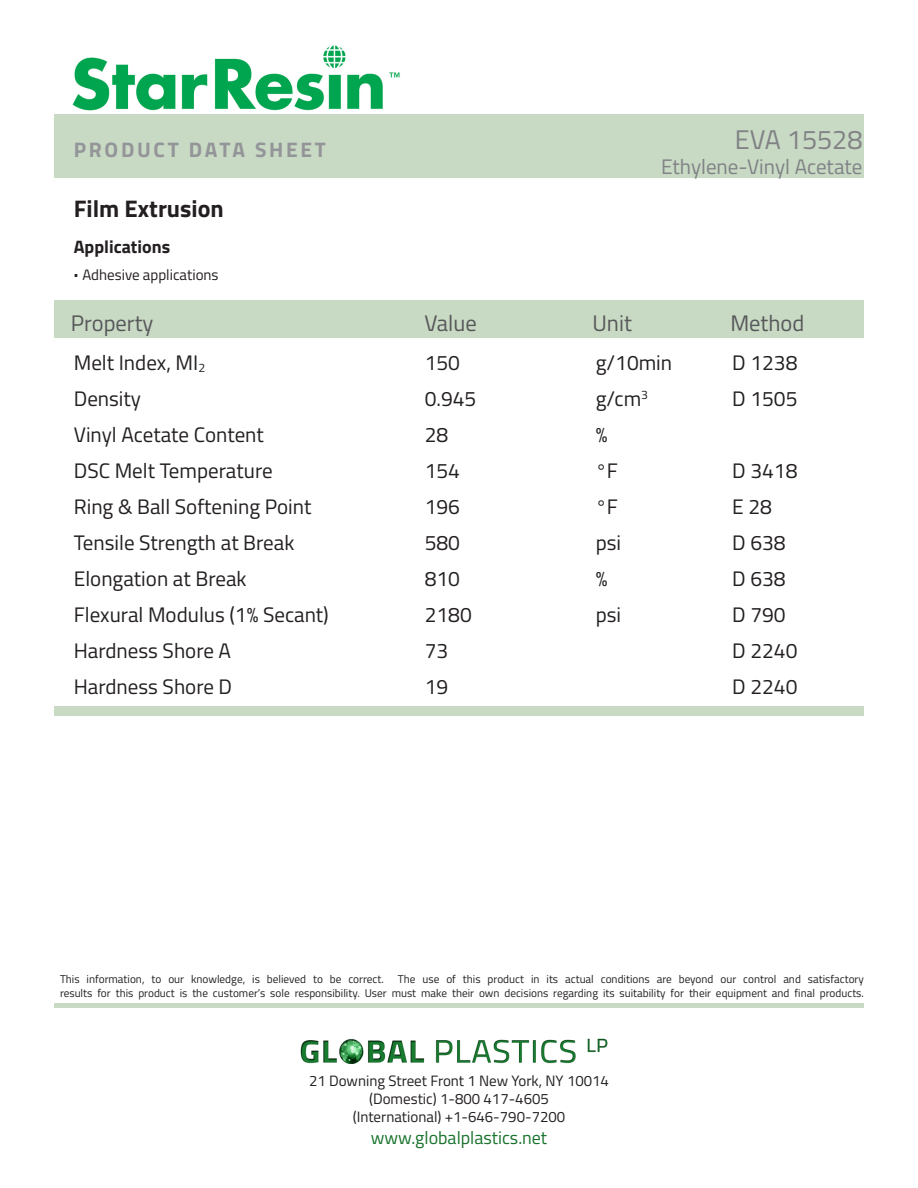
<style>
.page{position:relative;width:918px;height:1188px;background:#fff}
.page>*{position:absolute;margin:0;border:0;box-sizing:border-box;transform-origin:0 0}
.t1{font:27px "Titillium Web";color:#808285}
.Disclaimer{font:700 24px "Titillium Web";color:#231f20}
.t2{font:22.5px "Titillium Web";color:#57585a}
.t3{font:21px "Titillium Web";color:#231f20}
.t4{font:21px "Titillium Web";color:#808285}
.t5{font:700 21px "Titillium Web";letter-spacing:.13em;color:#939598}
.t6{font:19.5px "Titillium Web";color:#231f20}
.t7{font:18px "Titillium Web";color:#19732d}
.Disclaimer-2{font:700 18px "Titillium Web";color:#231f20}
.Disclaimer-3{font:15px "Titillium Web";color:#231f20}
.Disclaimer-4{font:11.25px/13.5px "Titillium Web";color:#231f20}
.s1{font-weight:700;font-size:18px}
.s2{font-size:21px}
</style>
<div class="page">
<div style="left:54px;top:115px;width:810px;height:63px;background:#c8d9c4"></div>
<div style="left:54px;top:706px;width:810px;height:10px;background:#c8d9c4"></div>
<img style="left:72px;top:45px;width:328px;height:65px">
<div style="left:54px;top:1003px;width:810px;height:5px;background:#c8d9c4"></div>
<img style="left:300px;top:1038px;width:308px;height:25px">
<div style="left:54px;top:300px;width:810px;height:37px;background:#c8d9c4"></div>
<p class="t5" style="left:74px;top:134px;width:254px">PRODUCT DATA SHEET</p>
<p class="Disclaimer" style="left:74px;top:191px;width:152px">Film Extrusion</p>
<p class="Disclaimer-2" style="left:74px;top:233px;width:98px">Applications</p>
<p class="Disclaimer-3" style="left:74px;top:264px;width:146px"><span class="s1">·</span> Adhesive applications</p>
<p class="t1" style="left:735px;top:120px;width:129px">EVA 15528</p>
<p class="t4" style="left:661px;top:152px;width:203px">Ethylene-Vinyl Acetate</p>
<p class="t2" style="left:71px;top:307px;width:84px">Property</p>
<p class="t2" style="left:424px;top:307px;width:54px">Value</p>
<p class="t2" style="left:592px;top:307px;width:41px">Unit</p>
<p class="t2" style="left:730px;top:307px;width:75px">Method</p>
<p class="t3" style="left:74px;top:347px;width:133px">Melt Index, MI<sub>2</sub></p>
<p class="t3" style="left:425px;top:347px;width:37px">150</p>
<p class="t3" style="left:596px;top:347px;width:78px">g/10min</p>
<p class="t3" style="left:732px;top:347px;width:67px">D 1238</p>
<p class="t3" style="left:74px;top:383px;width:69px">Density</p>
<p class="t3" style="left:425px;top:383px;width:53px">0.945</p>
<p class="t3" style="left:596px;top:383px;width:54px">g/cm<sup>3</sup></p>
<p class="t3" style="left:732px;top:383px;width:67px">D 1505</p>
<p class="t3" style="left:74px;top:419px;width:192px">Vinyl Acetate Content</p>
<p class="t3" style="left:425px;top:419px;width:25px">28</p>
<p class="t3" style="left:596px;top:419px;width:13px">%</p>
<p class="t3" style="left:74px;top:455px;width:200px">DSC Melt Temperature</p>
<p class="t3" style="left:425px;top:455px;width:37px">154</p>
<p class="t6" style="left:596px;top:457px;width:23px">°<span class="s2">F</span></p>
<p class="t3" style="left:732px;top:455px;width:67px">D 3418</p>
<p class="t3" style="left:74px;top:491px;width:239px">Ring &amp; Ball Softening Point</p>
<p class="t3" style="left:425px;top:491px;width:37px">196</p>
<p class="t6" style="left:596px;top:493px;width:23px">°<span class="s2">F</span></p>
<p class="t3" style="left:732px;top:491px;width:41px">E 28</p>
<p class="t3" style="left:74px;top:527px;width:222px">Tensile Strength at Break</p>
<p class="t3" style="left:425px;top:527px;width:37px">580</p>
<p class="t3" style="left:596px;top:527px;width:27px">psi</p>
<p class="t3" style="left:732px;top:527px;width:55px">D 638</p>
<p class="t3" style="left:74px;top:563px;width:174px">Elongation at Break</p>
<p class="t3" style="left:425px;top:563px;width:37px">810</p>
<p class="t3" style="left:596px;top:563px;width:13px">%</p>
<p class="t3" style="left:732px;top:563px;width:55px">D 638</p>
<p class="t3" style="left:74px;top:599px;width:257px">Flexural Modulus (1% Secant)</p>
<p class="t3" style="left:425px;top:599px;width:49px">2180</p>
<p class="t3" style="left:596px;top:599px;width:27px">psi</p>
<p class="t3" style="left:732px;top:599px;width:55px">D 790</p>
<p class="t3" style="left:74px;top:635px;width:159px">Hardness Shore A</p>
<p class="t3" style="left:425px;top:635px;width:25px">73</p>
<p class="t3" style="left:732px;top:635px;width:67px">D 2240</p>
<p class="t3" style="left:74px;top:671px;width:160px">Hardness Shore D</p>
<p class="t3" style="left:425px;top:671px;width:25px">19</p>
<p class="t3" style="left:732px;top:671px;width:67px">D 2240</p>
<p class="Disclaimer-4" style="left:60px;top:972px;width:805px">This information, to our knowledge, is believed to be correct. The use of this product in its actual conditions are beyond our control and satisfactory results for this product is the customer’s sole responsibility. User must make their own decisions regarding its suitability for their equipment and final products.</p>
<p class="Disclaimer-3" style="left:309px;top:1070px;width:301px">21 Downing Street Front 1 New York, NY 10014</p>
<p class="Disclaimer-3" style="left:369px;top:1088px;width:181px">(Domestic) 1-800 417-4605</p>
<p class="Disclaimer-3" style="left:353px;top:1106px;width:214px">(International) +1-646-790-7200</p>
<p class="t7" style="left:371px;top:1125px;width:178px">www.globalplastics.net</p>
</div>
